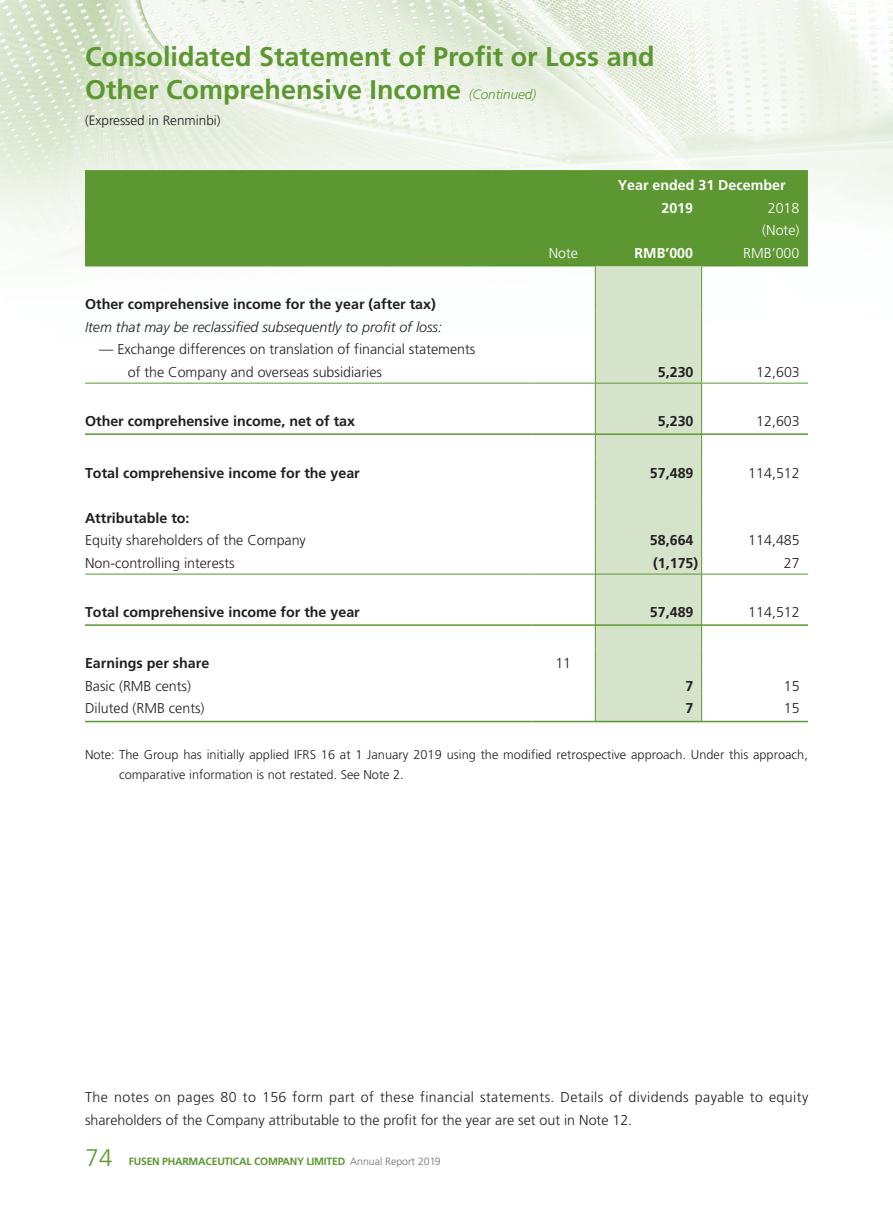
<style>
.page{position:relative;width:893px;height:1212px;background:#fff}
.page>*{position:absolute;margin:0;border:0;box-sizing:border-box;transform-origin:0 0}
.t1{font:700 27px/33px "Frutiger LT Std";color:#5c9731}
.t2{font:300 24px "Frutiger LT Std";color:#5c9731}
.t3{font:300 14.25px/22.5px "Frutiger LT Std";color:#231f20}
.t4{font:700 14.25px "Frutiger LT Std";color:#231f20}
.t5{font:300 14.25px/22.5px "Frutiger LT Std";letter-spacing:.03em;color:#231f20}
.t6{font:italic 300 14.25px "Frutiger LT Std";color:#231f20}
.t7{font:700 14.25px/22.5px "Frutiger LT Std";color:#fff}
.t8{font:300 14.25px/22.5px "Frutiger LT Std";color:#fff;text-align:center}
.t9{font:300 13.5px "Frutiger LT Std";color:#231f20}
.t10{font:300 12.75px/19.5px "Frutiger LT Std";letter-spacing:.005em;color:#231f20}
.t11{font:700 10.5px "Frutiger LT Std";letter-spacing:-.025em;color:#5c9731}
.s1{font-weight:300;font-style:italic;font-size:13.5px}
.s2{font-weight:300;color:#6c6d70}
</style>
<div class="page">
<img style="left:0;top:0;width:893px;height:723px">
<div style="left:85px;top:170px;width:723px;height:96px;background:#5c9731"></div>
<div style="left:596px;top:266px;width:105px;height:455px;background:#d6e3cb"></div>
<svg style="left:595px;top:266px;width:1px;height:68px"></svg>
<hr style="left:595px;top:334px;width:1px;height:45px;background:#5c9731">
<svg style="left:701px;top:266px;width:1px;height:68px"></svg>
<hr style="left:701px;top:334px;width:1px;height:45px;background:#5c9731">
<svg style="left:595px;top:379px;width:1px;height:343px"></svg>
<svg style="left:701px;top:379px;width:1px;height:343px"></svg>
<hr style="left:85px;top:383px;width:446px;height:1px;background:#5c9731">
<hr style="left:531px;top:383px;width:64px;height:1px;background:#5c9731">
<hr style="left:596px;top:383px;width:105px;height:1px;background:#5c9731">
<hr style="left:702px;top:383px;width:106px;height:1px;background:#5c9731">
<hr style="left:85px;top:433px;width:446px;height:2px;background:#5c9731">
<hr style="left:531px;top:433px;width:64px;height:2px;background:#5c9731">
<hr style="left:596px;top:433px;width:105px;height:2px;background:#5c9731">
<hr style="left:702px;top:433px;width:106px;height:2px;background:#5c9731">
<hr style="left:85px;top:574px;width:446px;height:1px;background:#5c9731">
<hr style="left:531px;top:574px;width:64px;height:1px;background:#5c9731">
<hr style="left:596px;top:574px;width:105px;height:1px;background:#5c9731">
<hr style="left:702px;top:574px;width:106px;height:1px;background:#5c9731">
<hr style="left:85px;top:624px;width:446px;height:2px;background:#5c9731">
<hr style="left:531px;top:624px;width:64px;height:2px;background:#5c9731">
<hr style="left:596px;top:624px;width:105px;height:2px;background:#5c9731">
<hr style="left:702px;top:624px;width:106px;height:2px;background:#5c9731">
<hr style="left:85px;top:721px;width:446px;height:1px;background:#5c9731">
<hr style="left:531px;top:721px;width:64px;height:1px;background:#5c9731">
<hr style="left:596px;top:721px;width:105px;height:1px;background:#5c9731">
<hr style="left:702px;top:721px;width:106px;height:1px;background:#5c9731">
<h1 class="t1" style="left:85px;top:40px;width:571px">Consolidated Statement of Profit or Loss and<br>Other Comprehensive Income <span class="s1">(Continued)</span></h1>
<p class="t9" style="left:85px;top:112px;width:137px">(Expressed in Renminbi)</p>
<p class="t4" style="left:85px;top:296px;width:352px">Other comprehensive income for the year (after tax)</p>
<p class="t6" style="left:85px;top:318px;width:359px">Item that may be reclassified subsequently to profit of loss:</p>
<p class="t3" style="left:128px;top:338px;width:349px;text-indent:-28px">— Exchange differences on translation of financial statements of the Company and overseas subsidiaries</p>
<p class="t7" style="left:661px;top:174px;width:126px;text-indent:-44px">Year ended 31 December<br>2019</p>
<p class="t8" style="left:762px;top:197px;width:39px">2018 (Note)</p>
<p class="t8" style="left:549px;top:242px;width:31px">Note</p>
<p class="t7" style="left:634px;top:242px;width:60px">RMB’000</p>
<p class="t8" style="left:743px;top:242px;width:58px">RMB’000</p>
<p class="t4" style="left:658px;top:363px;width:37px">5,230</p>
<p class="t3" style="left:756px;top:361px;width:45px">12,603</p>
<p class="t4" style="left:85px;top:413px;width:272px">Other comprehensive income, net of tax</p>
<p class="t4" style="left:658px;top:413px;width:37px">5,230</p>
<p class="t3" style="left:756px;top:410px;width:45px">12,603</p>
<p class="t4" style="left:85px;top:464px;width:276px">Total comprehensive income for the year</p>
<p class="t4" style="left:650px;top:464px;width:45px">57,489</p>
<p class="t3" style="left:748px;top:461px;width:53px">114,512</p>
<p class="t4" style="left:85px;top:509px;width:106px">Attributable to:</p>
<p class="t3" style="left:85px;top:529px;width:222px">Equity shareholders of the Company</p>
<p class="t4" style="left:650px;top:532px;width:45px">58,664</p>
<p class="t3" style="left:748px;top:529px;width:53px">114,485</p>
<p class="t3" style="left:85px;top:551px;width:151px">Non-controlling interests</p>
<p class="t4" style="left:653px;top:554px;width:47px">(1,175)</p>
<p class="t3" style="left:784px;top:551px;width:17px">27</p>
<p class="t4" style="left:85px;top:604px;width:276px">Total comprehensive income for the year</p>
<p class="t4" style="left:650px;top:604px;width:45px">57,489</p>
<p class="t3" style="left:748px;top:601px;width:53px">114,512</p>
<p class="t4" style="left:85px;top:655px;width:126px">Earnings per share</p>
<p class="t3" style="left:555px;top:652px;width:17px">11</p>
<p class="t3" style="left:85px;top:675px;width:108px">Basic (RMB cents)</p>
<p class="t4" style="left:686px;top:678px;width:9px">7</p>
<p class="t3" style="left:784px;top:675px;width:17px">15</p>
<p class="t3" style="left:85px;top:697px;width:121px">Diluted (RMB cents)</p>
<p class="t4" style="left:686px;top:700px;width:9px">7</p>
<p class="t3" style="left:784px;top:697px;width:17px">15</p>
<p class="t10" style="left:119px;top:745px;width:690px;text-indent:-34px">Note: The Group has initially applied IFRS 16 at 1 January 2019 using the modified retrospective approach. Under this approach, comparative information is not restated. See Note 2.</p>
<p class="t5" style="left:85px;top:1086px;width:725px">The notes on pages 80 to 156 form part of these financial statements. Details of dividends payable to equity shareholders of the Company attributable to the profit for the year are set out in Note 12.</p>
<h2 class="t2" style="left:86px;top:1144px;width:28px">74</h2>
<p class="t11" style="left:129px;top:1155px;width:313px">FUSEN PHARMACEUTICAL COMPANY LIMITED <span class="s2">Annual Report 2019</span></p>
</div>
